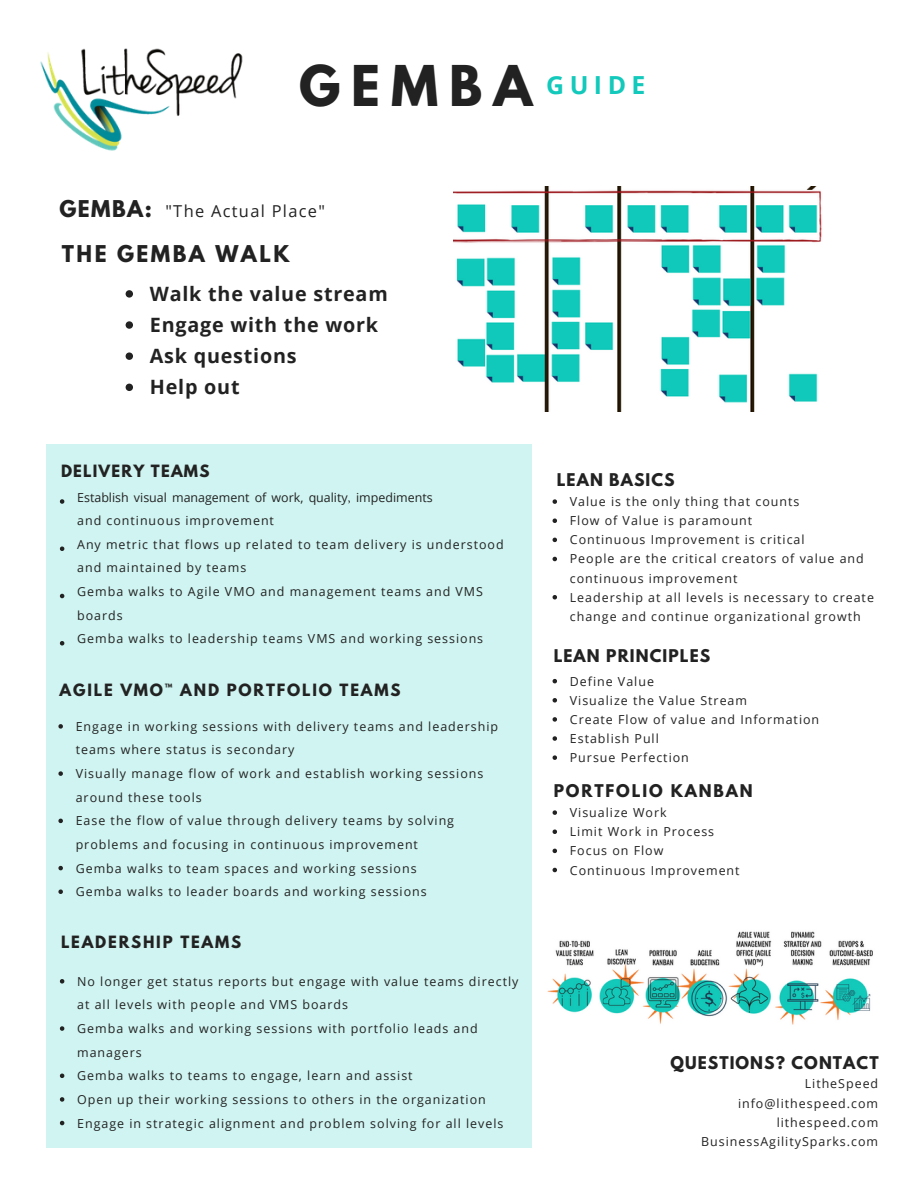
<style>
.page{position:relative;width:918px;height:1188px;background:#fff}
.page>*{position:absolute;margin:0;border:0;box-sizing:border-box;transform-origin:0 0}
.t1{font:700 49.8px "League Spartan";letter-spacing:.22em;color:#222}
.t2{font:700 20.55px "League Spartan";letter-spacing:.12em;color:#222}
.t3{font:700 19.8px/31.2px "Open Sans";letter-spacing:.04em;color:#222}
.t4{font:16.35px "Open Sans";letter-spacing:.08em;color:#222}
.t5{font:700 15.6px "League Spartan";letter-spacing:.07em;color:#222}
.t6{font:700 15.6px "League Spartan";letter-spacing:.12em;color:#222}
.t7{font:700 15px "League Spartan";letter-spacing:.12em;color:#222}
.t8{font:700 15px "League Spartan";letter-spacing:.08em;color:#222}
.t9{font:12.45px/19.2px "Open Sans";letter-spacing:.08em;color:#222}
.s1{font-family:"League Spartan";font-weight:700;font-size:20.55px}
.s2{font-family:"Minion Pro"}
</style>
<div class="page">
<svg style="left:126px;top:290px;width:7px;height:8px"></svg>
<svg style="left:126px;top:321px;width:7px;height:8px"></svg>
<svg style="left:126px;top:352px;width:7px;height:8px"></svg>
<svg style="left:126px;top:384px;width:7px;height:7px"></svg>
<div style="left:46px;top:445px;width:486px;height:703px;background:#cff4f1"></div>
<svg style="left:60px;top:499px;width:4px;height:5px"></svg>
<svg style="left:60px;top:547px;width:4px;height:4px"></svg>
<svg style="left:60px;top:594px;width:4px;height:4px"></svg>
<svg style="left:60px;top:641px;width:4px;height:5px"></svg>
<svg style="left:58px;top:724px;width:5px;height:5px"></svg>
<svg style="left:58px;top:771px;width:5px;height:5px"></svg>
<svg style="left:58px;top:819px;width:5px;height:4px"></svg>
<svg style="left:58px;top:866px;width:5px;height:4px"></svg>
<svg style="left:58px;top:889px;width:5px;height:5px"></svg>
<svg style="left:553px;top:679px;width:4px;height:4px"></svg>
<svg style="left:553px;top:698px;width:4px;height:5px"></svg>
<svg style="left:553px;top:717px;width:4px;height:5px"></svg>
<svg style="left:553px;top:736px;width:4px;height:5px"></svg>
<svg style="left:553px;top:755px;width:4px;height:5px"></svg>
<img style="left:40px;top:48px;width:203px;height:103px">
<svg style="left:553px;top:810px;width:4px;height:5px"></svg>
<svg style="left:553px;top:830px;width:4px;height:4px"></svg>
<svg style="left:553px;top:849px;width:4px;height:4px"></svg>
<svg style="left:553px;top:868px;width:4px;height:4px"></svg>
<svg style="left:60px;top:979px;width:4px;height:5px"></svg>
<svg style="left:60px;top:1026px;width:4px;height:5px"></svg>
<svg style="left:60px;top:1074px;width:4px;height:4px"></svg>
<svg style="left:60px;top:1097px;width:4px;height:5px"></svg>
<svg style="left:60px;top:1121px;width:4px;height:4px"></svg>
<svg style="left:553px;top:499px;width:4px;height:5px"></svg>
<svg style="left:553px;top:518px;width:4px;height:5px"></svg>
<svg style="left:553px;top:538px;width:4px;height:4px"></svg>
<svg style="left:553px;top:557px;width:4px;height:4px"></svg>
<svg style="left:553px;top:595px;width:4px;height:4px"></svg>
<img style="left:454px;top:187px;width:368px;height:225px">
<img style="left:547px;top:931px;width:326px;height:94px">
<h1 class="t1" style="left:299px;top:61px;width:348px">GEMBA <sup>GUIDE</sup></h1>
<h3 class="t4" style="left:60px;top:199px;width:267px"><span class="s1">GEMBA:</span> "The Actual Place"</h3>
<h2 class="t2" style="left:62px;top:244px;width:229px">THE GEMBA WALK</h2>
<h3 class="t3" style="left:150px;top:277px;width:239px">Walk the value stream<br>Engage with the work<br>Ask questions<br>Help out</h3>
<p class="t8" style="left:61px;top:464px;width:150px">DELIVERY TEAMS</p>
<p class="t9" style="left:77px;top:485px;width:428px;line-height:23.7px">Establish visual management of work, quality<span class="s2">,</span> impediments<br>and continuous improvement<br>Any metric that flows up related to team delivery is understood and maintained by teams<br>Gemba walks to Agile VMO and management teams and VMS boards<br>Gemba walks to leadership teams VMS and working sessions</p>
<p class="t7" style="left:60px;top:683px;width:342px">AGILE VMO™ AND PORTFOLIO TEAMS</p>
<p class="t9" style="left:76px;top:714px;width:424px;line-height:23.5px">Engage in working sessions with delivery teams and leadership teams where status is secondary<br>Visually manage flow of work and establish working sessions around these tools<br>Ease the flow of value through delivery teams by solving problems and focusing in continuous improvement<br>Gemba walks to team spaces and working sessions<br>Gemba walks to leader boards and working sessions</p>
<p class="t7" style="left:61px;top:935px;width:182px">LEADERSHIP TEAMS</p>
<p class="t9" style="left:77px;top:969px;width:443px;line-height:23.7px">No longer get status reports but engage with value teams directly at all levels with people and VMS boards<br>Gemba walks and working sessions with portfolio leads and managers<br>Gemba walks to teams to engage, learn and assist<br>Open up their working sessions to others in the organization Engage in strategic alignment and problem solving for all levels</p>
<p class="t5" style="left:557px;top:471px;width:119px">LEAN BASICS</p>
<p class="t9" style="left:570px;top:492px;width:306px">Value is the only thing that counts<br>Flow of Value is paramount<br>Continuous Improvement is critical<br>People are the critical creators of value and continuous improvement<br>Leadership at all levels is necessary to create change and continue organizational growth</p>
<p class="t5" style="left:554px;top:648px;width:158px">LEAN PRINCIPLES</p>
<p class="t9" style="left:570px;top:671px;width:251px">Define Value<br>Visualize the Value Stream<br>Create Flow of value and Information<br>Establish Pull<br>Pursue Perfection</p>
<p class="t6" style="left:554px;top:783px;width:201px">PORTFOLIO KANBAN</p>
<p class="t9" style="left:570px;top:803px;width:171px">Visualize Work<br>Limit Work in Process<br>Focus on Flow<br>Continuous Improvement</p>
<p class="t5" style="left:670px;top:1055px;width:210px">QUESTIONS? CONTACT</p>
<p class="t9" style="left:701px;top:1074px;width:178px;text-align:right">LitheSpeed info@lithespeed.com lithespeed.com<br>BusinessAgilitySparks.com</p>
</div>
